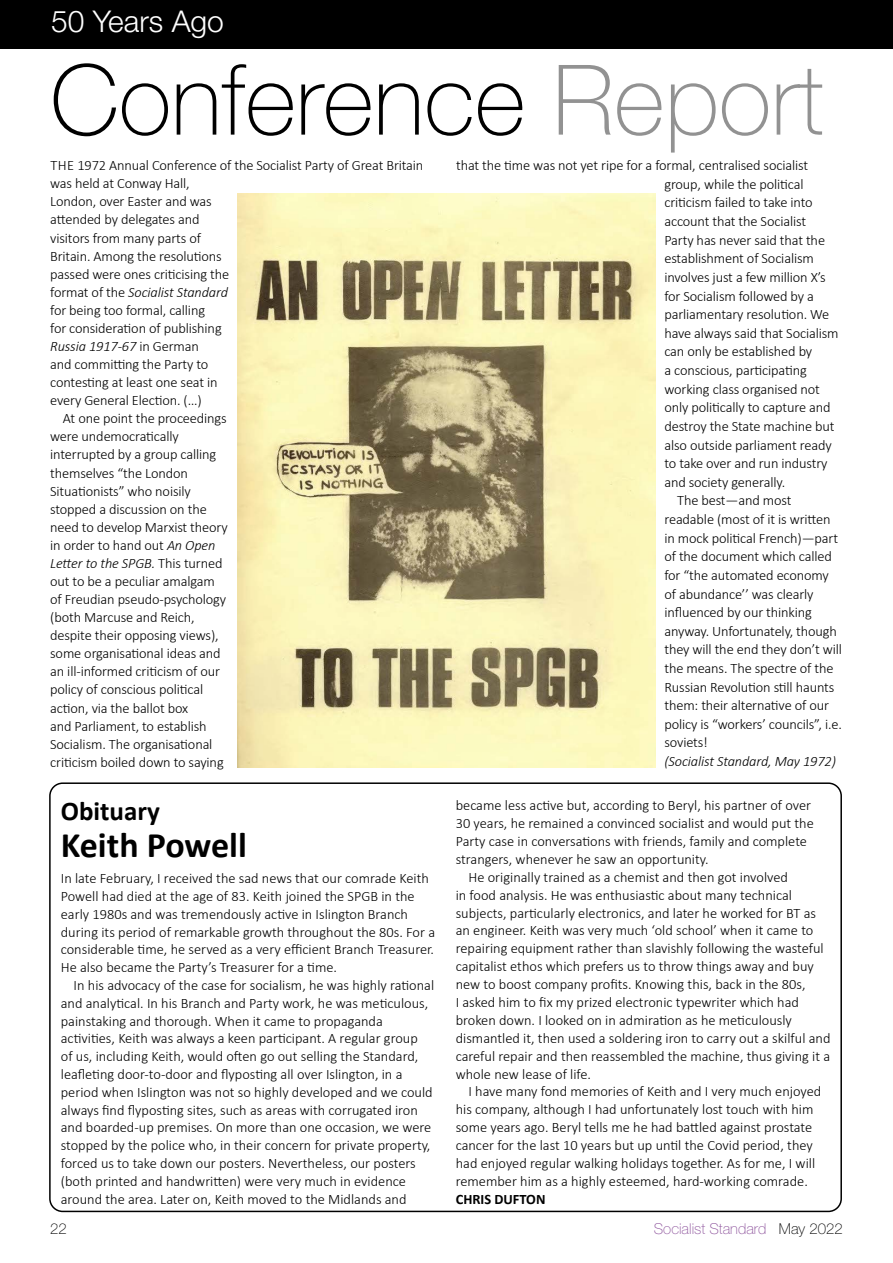
<style>
.page{position:relative;width:893px;height:1263px;background:#fff}
.page>*{position:absolute;margin:0;border:0;box-sizing:border-box;transform-origin:0 0}
.t1{font:100 97.5px "Helvetica Neue";color:#000}
.t2{font:700 36px "Calibri";color:#000}
.t3{font:300 30px "Helvetica Neue";color:#fff}
.t4{font:700 27px "Calibri";color:#000}
.t5{font:100 15px "Helvetica Neue";color:#8d539c}
.t6{font:100 15px "Helvetica Neue";color:#000}
.t7{font:300 14.4px/17.9px "Calibri";letter-spacing:-.01em;color:#000}
.t8{font:italic 300 14.4px "Calibri";letter-spacing:-.01em;color:#000}
.t9{font:700 14.4px "Calibri";color:#000}
.s1{color:#929292}
.s2{font-style:normal}
.s3{font-style:italic}
.s4{color:#000}
</style>
<div class="page">
<div style="left:0;top:0;width:893px;height:49px;background:#000"></div>
<img style="left:238px;top:193px;width:418px;height:574px">
<div style="left:49px;top:782px;width:793px;height:430px;border:2px solid #000;border-radius:13px"></div>
<h3 class="t3" style="left:51px;top:3px;width:174px">50 Years Ago</h3>
<h1 class="t1" style="left:50px;top:44px;width:775px">Conference <span class="s1">Report</span></h1>
<p class="t7" style="left:50px;top:156px;width:374px">THE 1972 Annual Conference of the Socialist Party of Great Britain</p>
<p class="t7" style="left:50px;top:174px;width:141px">was held at Conway Hall,</p>
<p class="t7" style="left:50px;top:193px;width:163px">London, over Easter and was</p>
<p class="t7" style="left:50px;top:211px;width:151px">attended by delegates and</p>
<p class="t7" style="left:50px;top:229px;width:152px">visitors from many parts of</p>
<p class="t7" style="left:50px;top:247px;width:173px">Britain. Among the resolutions</p>
<p class="t7" style="left:50px;top:265px;width:180px">passed were ones criticising the</p>
<p class="t8" style="left:50px;top:283px;width:179px"><span class="s2">format of the</span> Socialist Standard</p>
<p class="t7" style="left:50px;top:301px;width:156px">for being too formal, calling</p>
<p class="t7" style="left:50px;top:319px;width:173px">for consideration of publishing</p>
<p class="t8" style="left:50px;top:337px;width:150px">Russia 1917-67 <span class="s2">in German</span></p>
<p class="t7" style="left:50px;top:355px;width:160px">and committing the Party to</p>
<p class="t7" style="left:50px;top:373px;width:169px">contesting at least one seat in</p>
<p class="t7" style="left:50px;top:391px;width:153px">every General Election. (…)</p>
<p class="t7" style="left:63px;top:409px;width:165px">At one point the proceedings</p>
<p class="t7" style="left:50px;top:427px;width:130px">were undemocratically</p>
<p class="t7" style="left:50px;top:446px;width:168px">interrupted by a group calling</p>
<p class="t7" style="left:50px;top:464px;width:139px">themselves “the London</p>
<p class="t7" style="left:50px;top:482px;width:142px">Situationists” who noisily</p>
<p class="t7" style="left:50px;top:500px;width:158px">stopped a discussion on the</p>
<p class="t7" style="left:50px;top:518px;width:179px">need to develop Marxist theory</p>
<p class="t7" style="left:50px;top:536px;width:167px">in order to hand out <span class="s3">An Open</span></p>
<p class="t8" style="left:50px;top:554px;width:174px">Letter to the SPGB. <span class="s2">This turned</span></p>
<p class="t7" style="left:50px;top:572px;width:166px">out to be a peculiar amalgam</p>
<p class="t7" style="left:50px;top:590px;width:177px">of Freudian pseudo-psychology</p>
<p class="t7" style="left:50px;top:608px;width:146px">(both Marcuse and Reich,</p>
<p class="t7" style="left:50px;top:626px;width:170px">despite their opposing views),</p>
<p class="t7" style="left:50px;top:644px;width:172px">some organisational ideas and</p>
<p class="t7" style="left:50px;top:662px;width:172px">an ill-informed criticism of our</p>
<p class="t7" style="left:50px;top:680px;width:155px">policy of conscious political</p>
<p class="t7" style="left:50px;top:699px;width:140px">action, via the ballot box</p>
<p class="t7" style="left:50px;top:717px;width:158px">and Parliament, to establish</p>
<p class="t7" style="left:50px;top:735px;width:164px">Socialism. The organisational</p>
<p class="t7" style="left:50px;top:753px;width:175px">criticism boiled down to saying</p>
<h3 class="t4" style="left:61px;top:794px;width:101px">Obituary</h3>
<h2 class="t2" style="left:61px;top:823px;width:188px">Keith Powell</h2>
<p class="t7" style="left:61px;top:869px;width:376px">In late February, I received the sad news that our comrade Keith Powell had died at the age of 83. Keith joined the SPGB in the early 1980s and was tremendously active in Islington Branch during its period of remarkable growth throughout the 80s. For a considerable time, he served as a very efficient Branch Treasurer.<br>He also became the Party’s Treasurer for a time.</p>
<p class="t7" style="left:61px;top:976px;width:375px;text-indent:13px">In his advocacy of the case for socialism, he was highly rational and analytical. In his Branch and Party work, he was meticulous, painstaking and thorough. When it came to propaganda activities, Keith was always a keen participant. A regular group<br>of us, including Keith, would often go out selling the Standard, leafleting door-to-door and flyposting all over Islington, in a period when Islington was not so highly developed and we could always find flyposting sites, such as areas with corrugated iron and boarded-up premises. On more than one occasion, we were stopped by the police who, in their concern for private property, forced us to take down our posters. Nevertheless, our posters (both printed and handwritten) were very much in evidence around the area. Later on, Keith moved to the Midlands and</p>
<p class="t7" style="left:456px;top:156px;width:353px">that the time was not yet ripe for a formal, centralised socialist</p>
<p class="t7" style="left:664px;top:175px;width:141px">group, while the political</p>
<p class="t7" style="left:664px;top:194px;width:150px">criticism failed to take into</p>
<p class="t7" style="left:664px;top:212px;width:143px">account that the Socialist</p>
<p class="t7" style="left:664px;top:231px;width:162px">Party has never said that the</p>
<p class="t7" style="left:664px;top:249px;width:151px">establishment of Socialism</p>
<p class="t7" style="left:664px;top:268px;width:163px">involves just a few million X’s</p>
<p class="t7" style="left:664px;top:287px;width:151px">for Socialism followed by a</p>
<p class="t7" style="left:664px;top:305px;width:166px">parliamentary resolution. We</p>
<p class="t7" style="left:664px;top:324px;width:176px">have always said that Socialism</p>
<p class="t7" style="left:664px;top:343px;width:149px">can only be established by</p>
<p class="t7" style="left:664px;top:361px;width:144px">a conscious, participating</p>
<p class="t7" style="left:664px;top:380px;width:157px">working class organised not</p>
<p class="t7" style="left:664px;top:398px;width:168px">only politically to capture and</p>
<p class="t7" style="left:664px;top:417px;width:172px">destroy the State machine but</p>
<p class="t7" style="left:664px;top:436px;width:169px">also outside parliament ready</p>
<p class="t7" style="left:664px;top:454px;width:165px">to take over and run industry</p>
<p class="t7" style="left:664px;top:473px;width:122px">and society generally.</p>
<p class="t7" style="left:677px;top:492px;width:116px">The best—and most</p>
<p class="t7" style="left:664px;top:510px;width:168px">readable (most of it is written</p>
<p class="t7" style="left:664px;top:529px;width:175px">in mock political French)—part</p>
<p class="t7" style="left:664px;top:547px;width:169px">of the document which called</p>
<p class="t7" style="left:664px;top:566px;width:166px">for “the automated economy</p>
<p class="t7" style="left:664px;top:585px;width:151px">of abundance’’ was clearly</p>
<p class="t7" style="left:664px;top:603px;width:149px">influenced by our thinking</p>
<p class="t7" style="left:664px;top:622px;width:174px">anyway. Unfortunately, though</p>
<p class="t7" style="left:664px;top:640px;width:179px">they will the end they don’t will</p>
<p class="t7" style="left:664px;top:659px;width:171px">the means. The spectre of the</p>
<p class="t7" style="left:664px;top:678px;width:172px">Russian Revolution still haunts</p>
<p class="t7" style="left:664px;top:696px;width:166px">them: their alternative of our</p>
<p class="t7" style="left:664px;top:715px;width:179px">policy is “workers’ councils”, i.e.</p>
<p class="t7" style="left:664px;top:734px;width:45px">soviets!</p>
<p class="t8" style="left:664px;top:752px;width:173px">(Socialist Standard, May 1972)</p>
<p class="t7" style="left:456px;top:796px;width:357px">became less active but, according to Beryl, his partner of over</p>
<p class="t7" style="left:456px;top:814px;width:360px">30 years, he remained a convinced socialist and would put the</p>
<p class="t7" style="left:456px;top:832px;width:353px">Party case in conversations with friends, family and complete</p>
<p class="t7" style="left:456px;top:850px;width:255px">strangers, whenever he saw an opportunity.</p>
<p class="t7" style="left:468px;top:868px;width:321px">He originally trained as a chemist and then got involved</p>
<p class="t7" style="left:456px;top:886px;width:338px">in food analysis. He was enthusiastic about many technical</p>
<p class="t7" style="left:456px;top:904px;width:362px">subjects, particularly electronics, and later he worked for BT as</p>
<p class="t7" style="left:456px;top:921px;width:359px">an engineer. Keith was very much ‘old school’ when it came to</p>
<p class="t7" style="left:456px;top:939px;width:369px">repairing equipment rather than slavishly following the wasteful</p>
<p class="t7" style="left:456px;top:957px;width:360px">capitalist ethos which prefers us to throw things away and buy</p>
<p class="t7" style="left:456px;top:975px;width:351px">new to boost company profits. Knowing this, back in the 80s,</p>
<p class="t7" style="left:456px;top:993px;width:345px">I asked him to fix my prized electronic typewriter which had</p>
<p class="t7" style="left:456px;top:1011px;width:338px">broken down. I looked on in admiration as he meticulously</p>
<p class="t7" style="left:456px;top:1029px;width:376px">dismantled it, then used a soldering iron to carry out a skilful and</p>
<p class="t7" style="left:456px;top:1047px;width:376px">careful repair and then reassembled the machine, thus giving it a</p>
<p class="t7" style="left:456px;top:1065px;width:137px">whole new lease of life.</p>
<p class="t7" style="left:468px;top:1082px;width:354px">I have many fond memories of Keith and I very much enjoyed</p>
<p class="t7" style="left:456px;top:1100px;width:359px">his company, although I had unfortunately lost touch with him</p>
<p class="t7" style="left:456px;top:1118px;width:358px">some years ago. Beryl tells me he had battled against prostate</p>
<p class="t7" style="left:456px;top:1136px;width:359px">cancer for the last 10 years but up until the Covid period, they</p>
<p class="t7" style="left:456px;top:1154px;width:361px">had enjoyed regular walking holidays together. As for me, I will</p>
<p class="t7" style="left:456px;top:1172px;width:354px">remember him as a highly esteemed, hard-working comrade.</p>
<p class="t9" style="left:456px;top:1190px;width:91px">CHRIS DUFTON</p>
<p class="t6" style="left:50px;top:1220px;width:18px">22</p>
<p class="t5" style="left:654px;top:1220px;width:190px">Socialist Standard <span class="s4">May 2022</span></p>
</div>
